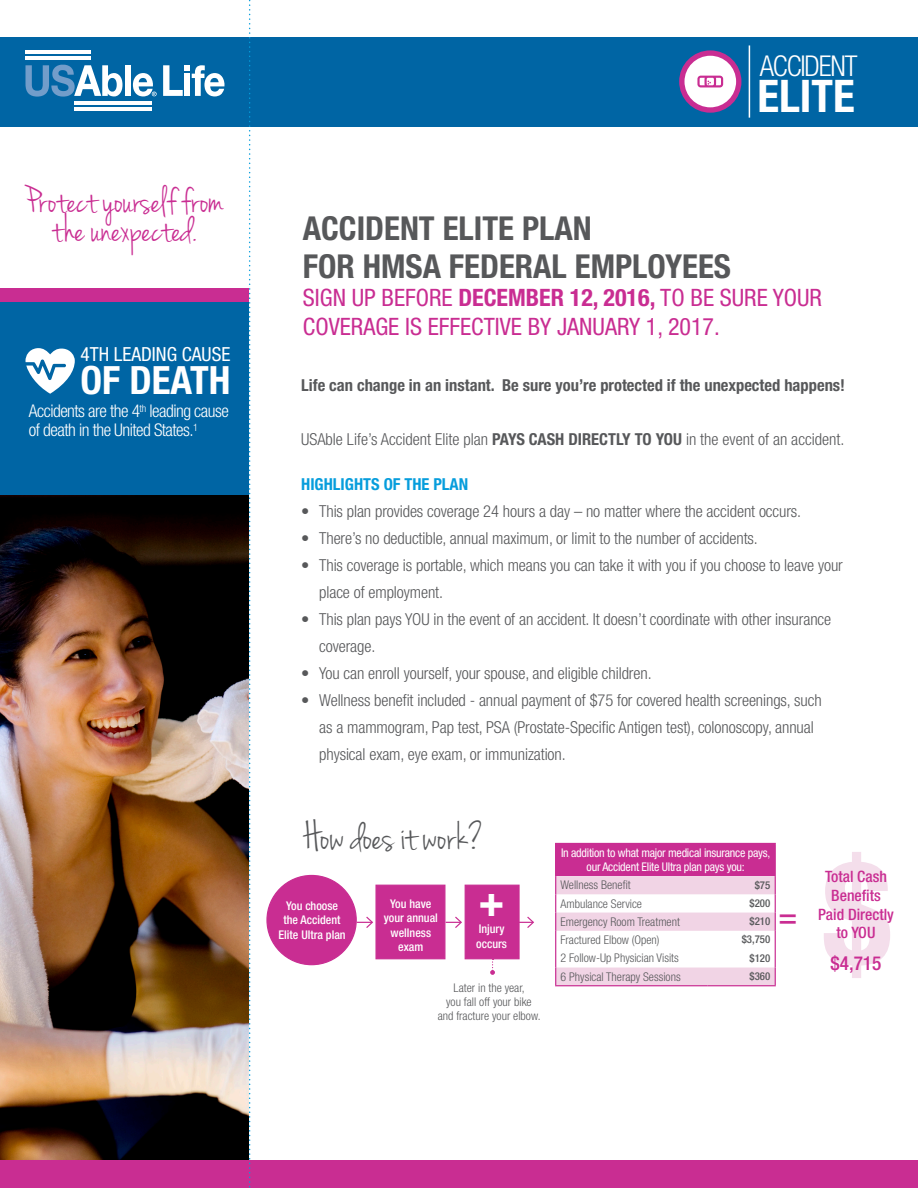
<style>
.page{position:relative;width:918px;height:1188px;background:#fff}
.page>*{position:absolute;margin:0;border:0;box-sizing:border-box;transform-origin:0 0}
.t1{font:700 condensed 143.7px "Helvetica Neue LT Pro";color:#f4deeb}
.t2{font:700 condensed 45px "Helvetica Neue LT Pro";color:#fff}
.t3{font:700 condensed 43.5px "Helvetica Neue LT Pro";color:#fff}
.t4{font:42px "Jenna Sue";color:#57585a}
.t5{font:39px/28.5px "Jenna Sue";color:#c92d92;text-align:center}
.t6{font:700 condensed 39px "Helvetica Neue LT Pro";color:#fff}
.t7{font:700 condensed 33px/37.5px "Helvetica Neue LT Pro";color:#57585a}
.t8{font:500 condensed 31.35px "Helvetica Neue LT Pro";color:#c92d92}
.t9{font:300 condensed 28.8px "Helvetica Neue LT Pro";letter-spacing:-.04em;color:#fff}
.t10{font:condensed 24px/28.5px "Helvetica Neue LT Pro";color:#c92d92}
.t11{font:condensed 19.5px "Helvetica Neue LT Pro";color:#fff}
.t12{font:500 condensed 19.35px "Helvetica Neue LT Pro";color:#c92d92}
.t13{font:300 condensed 17.55px/19px "Helvetica Neue LT Pro";letter-spacing:-.03em;color:#fff}
.t14{font:300 condensed 16.5px/27px "Helvetica Neue LT Pro";letter-spacing:-.005em;color:#57585a}
.t15{font:700 condensed 16.5px "Helvetica Neue LT Pro";color:#57585a}
.t16{font:700 condensed 16.5px "Helvetica Neue LT Pro";color:#069ddc}
.t17{font:500 condensed 15.75px/18.9px "Helvetica Neue LT Pro";color:#c92d92;text-align:center}
.t18{font:300 condensed 12px/14.4px "Helvetica Neue LT Pro";color:#57585a;text-align:center}
.t19{font:500 condensed 12px/14.4px "Helvetica Neue LT Pro";color:#fff;text-align:center}
.t20{font:condensed 12px/14.4px "Helvetica Neue LT Pro";letter-spacing:-.02em;color:#fff;text-align:center}
.t21{font:500 condensed 10.8px "Helvetica Neue LT Pro";color:#57585a}
.s1{font-weight:700}
</style>
<div class="page">
<div style="left:0;top:37px;width:918px;height:90px;background:#0065a4"></div>
<img style="left:0;top:494px;width:249px;height:666px">
<div style="left:0;top:1160px;width:918px;height:28px;background:#c92d92"></div>
<div style="left:0;top:295px;width:249px;height:199px;background:#0065a4"></div>
<div style="left:0;top:288px;width:249px;height:14px;background:#c92d92"></div>
<div style="left:266px;top:875px;width:91px;height:90px;background:#c92d92;border:1px solid #c92d92;border-radius:50%"></div>
<div style="left:375px;top:885px;width:70px;height:74px;background:#c92d92;border:1px solid #c92d92"></div>
<svg style="left:490px;top:959px;width:5px;height:16px"></svg>
<svg style="left:357px;top:916px;width:16px;height:12px"></svg>
<svg style="left:446px;top:916px;width:16px;height:12px"></svg>
<div style="left:556px;top:843px;width:219px;height:33px;background:#c92d92"></div>
<hr style="left:555px;top:844px;width:1px;height:32px;background:#c92d92">
<hr style="left:555px;top:843px;width:152px;height:1px;background:#c92d92">
<hr style="left:707px;top:843px;width:69px;height:1px;background:#c92d92">
<hr style="left:775px;top:844px;width:1px;height:32px;background:#c92d92">
<svg style="left:555px;top:876px;width:221px;height:110px"></svg>
<hr style="left:707px;top:985px;width:69px;height:1px;background:#c92d92">
<div style="left:465px;top:885px;width:55px;height:74px;background:#c92d92;border:1px solid #c92d92"></div>
<svg style="left:518px;top:915px;width:16px;height:14px"></svg>
<svg style="left:249px;top:0;width:2px;height:1188px"></svg>
<hr style="left:749px;top:45px;width:1px;height:73px;background:#fff">
<svg style="left:682px;top:53px;width:57px;height:57px;background:#f7e2f0"></svg>
<div style="left:679px;top:50px;width:62px;height:63px;border:5px solid #c92d92;border-radius:50%"></div>
<svg style="left:697px;top:76px;width:26px;height:11px"></svg>
<svg style="left:26px;top:64px;width:96px;height:33px"></svg>
<div style="left:125px;top:65px;width:6px;height:31px;background:#fff"></div>
<svg style="left:163px;top:65px;width:61px;height:31px"></svg>
<hr style="left:26px;top:50px;width:65px;height:3px;background:#fff">
<hr style="left:26px;top:56px;width:65px;height:4px;background:#fff">
<hr style="left:74px;top:102px;width:78px;height:3px;background:#fff">
<hr style="left:74px;top:108px;width:78px;height:3px;background:#fff">
<svg style="left:133px;top:73px;width:24px;height:23px"></svg>
<svg style="left:25px;top:348px;width:50px;height:46px"></svg>
<p class="t5" style="left:25px;top:189px;width:200px">Protect yourself from the unexpected.</p>
<p class="t11" style="left:80px;top:342px;width:151px">4TH LEADING CAUSE</p>
<p class="t6" style="left:80px;top:356px;width:152px">OF DEATH</p>
<p class="t13" style="left:29px;top:402px;width:201px">Accidents are the 4<sup>th</sup> leading cause of death in the United States.<sup>1</sup></p>
<p class="t9" style="left:760px;top:49px;width:99px">ACCIDENT</p>
<p class="t2" style="left:757px;top:68px;width:99px">ELITE</p>
<p class="t7" style="left:303px;top:209px;width:430px">ACCIDENT ELITE PLAN<br>FOR HMSA FEDERAL EMPLOYEES</p>
<p class="t10" style="left:303px;top:283px;width:521px">SIGN UP BEFORE <span class="s1">DECEMBER 12, 2016,</span> TO BE SURE YOUR<br>COVERAGE IS EFFECTIVE BY JANUARY 1, 2017.</p>
<p class="t15" style="left:301px;top:376px;width:545px">Life can change in an instant. Be sure you’re protected if the unexpected happens!</p>
<p class="t14" style="left:301px;top:426px;width:545px">USAble Life’s Accident Elite plan <span class="s1">PAYS CASH DIRECTLY TO YOU</span> in the event of an accident.</p>
<p class="t16" style="left:301px;top:475px;width:169px">HIGHLIGHTS OF THE PLAN</p>
<p class="t14" style="left:301px;top:498px;width:502px">• This plan provides coverage 24 hours a day – no matter where the accident occurs.</p>
<p class="t14" style="left:301px;top:525px;width:458px">• There’s no deductible, annual maximum, or limit to the number of accidents.</p>
<p class="t14" style="left:319px;top:552px;width:525px;text-indent:-18px">• This coverage is portable, which means you can take it with you if you choose to leave your place of employment.</p>
<p class="t14" style="left:319px;top:606px;width:514px;text-indent:-18px">• This plan pays YOU in the event of an accident. It doesn’t coordinate with other insurance coverage.</p>
<p class="t14" style="left:301px;top:660px;width:352px">• You can enroll yourself, your spouse, and eligible children.</p>
<p class="t14" style="left:319px;top:687px;width:504px;text-indent:-18px">• Wellness benefit included - annual payment of $75 for covered health screenings, such as a mammogram, Pap test, PSA (Prostate-Specific Antigen test), colonoscopy, annual physical exam, eye exam, or immunization.</p>
<p class="t4" style="left:304px;top:813px;width:181px">How does it work?</p>
<p class="t19" style="left:278px;top:898px;width:69px">You choose the Accident<br>Elite Ultra plan</p>
<p class="t19" style="left:384px;top:896px;width:56px">You have your annual wellness exam</p>
<p class="t3" style="left:479px;top:874px;width:28px">+</p>
<p class="t19" style="left:479px;top:922px;width:27px">Injury</p>
<p class="t19" style="left:476px;top:936px;width:32px">occurs</p>
<p class="t18" style="left:438px;top:980px;width:104px">Later in the year,<br>you fall off your bike and fracture your elbow.</p>
<p class="t20" style="left:561px;top:845px;width:211px">In addition to what major medical insurance pays, our Accident Elite Ultra plan pays you:</p>
<p class="t18" style="left:561px;top:878px;width:72px">Wellness Benefit</p>
<p class="t21" style="left:755px;top:878px;width:17px">$75</p>
<p class="t18" style="left:561px;top:896px;width:83px">Ambulance Service</p>
<p class="t21" style="left:750px;top:897px;width:22px">$200</p>
<p class="t18" style="left:561px;top:914px;width:121px">Emergency Room Treatment</p>
<p class="t21" style="left:750px;top:915px;width:22px">$210</p>
<p class="t18" style="left:561px;top:933px;width:101px">Fractured Elbow (Open)</p>
<p class="t21" style="left:742px;top:933px;width:30px">$3,750</p>
<p class="t18" style="left:561px;top:951px;width:120px">2 Follow-Up Physician Visits</p>
<p class="t21" style="left:750px;top:951px;width:22px">$120</p>
<p class="t18" style="left:561px;top:969px;width:122px">6 Physical Therapy Sessions</p>
<p class="t21" style="left:750px;top:970px;width:22px">$360</p>
<p class="t8" style="left:779px;top:897px;width:20px">=</p>
<p class="t1" style="left:823px;top:825px;width:70px">$</p>
<p class="t17" style="left:825px;top:867px;width:63px">Total Cash<br>Benefits</p>
<p class="t17" style="left:818px;top:904px;width:77px">Paid Directly</p>
<p class="t17" style="left:837px;top:923px;width:40px">to YOU</p>
<p class="t12" style="left:831px;top:951px;width:53px">$4,715</p>
</div>
